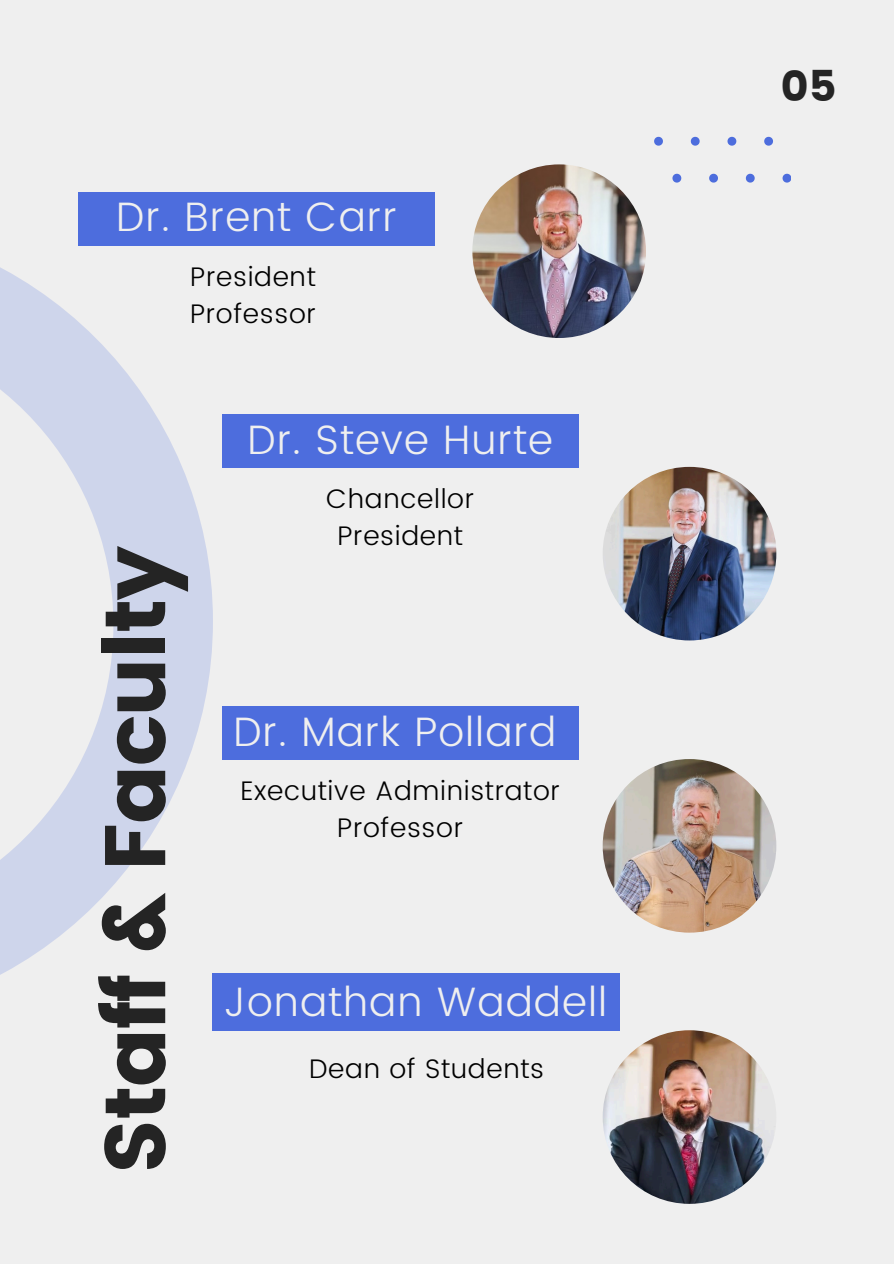
<style>
.page{position:relative;width:894px;height:1264px;background:#fff}
.page>*{position:absolute;margin:0;border:0;box-sizing:border-box;transform-origin:0 0}
.t1{font:85.65px "Poppins";letter-spacing:-.025em;color:#242424}
.t2{font:42.6px "Poppins";color:#242424}
.t3{font:300 41.1px "Poppins";letter-spacing:.025em;color:#efefef}
.t4{font:300 26.85px/37.2px "Poppins";letter-spacing:.025em;color:#000;text-align:center}
</style>
<div class="page">
<div style="left:0;top:0;width:893px;height:1263px;background:#efefef"></div>
<svg style="left:0;top:245px;width:213px;height:730px"></svg>
<img style="left:472px;top:164px;width:173px;height:174px;border-radius:50%">
<svg style="left:654px;top:137px;width:8px;height:9px"></svg>
<svg style="left:690px;top:137px;width:9px;height:9px"></svg>
<svg style="left:727px;top:137px;width:9px;height:9px"></svg>
<svg style="left:764px;top:137px;width:8px;height:9px"></svg>
<svg style="left:672px;top:174px;width:9px;height:9px"></svg>
<svg style="left:709px;top:174px;width:8px;height:9px"></svg>
<svg style="left:745px;top:174px;width:9px;height:9px"></svg>
<svg style="left:782px;top:174px;width:8px;height:9px"></svg>
<div style="left:78px;top:192px;width:357px;height:53px;background:#4d6ddd"></div>
<div style="left:222px;top:414px;width:356px;height:54px;background:#4d6ddd"></div>
<div style="left:222px;top:706px;width:356px;height:54px;background:#4d6ddd"></div>
<div style="left:211px;top:972px;width:408px;height:58px;background:#4d6ddd"></div>
<img style="left:602px;top:467px;width:174px;height:173px;border-radius:50%">
<img style="left:602px;top:759px;width:174px;height:173px;border-radius:50%">
<img style="left:602px;top:1030px;width:174px;height:173px;border-radius:50%">
<p class="t3" style="left:116px;top:193px;width:282px">Dr. Brent Carr</p>
<p class="t4" style="left:190px;top:258px;width:127px;text-align:left">President<br>Professor</p>
<p class="t1" style="left:85px;top:1174px;width:630px;rotate:-90deg">Staff &amp; Faculty</p>
<h3 class="t3" style="left:247px;top:416px;width:307px">Dr. Steve Hurte</h3>
<p class="t4" style="left:326px;top:480px;width:149px">Chancellor<br>President</p>
<h3 class="t3" style="left:233px;top:708px;width:324px">Dr. Mark Pollard</h3>
<p class="t4" style="left:240px;top:772px;width:321px">Executive Administrator<br>Professor</p>
<h3 class="t3" style="left:224px;top:978px;width:384px">Jonathan Waddell</h3>
<p class="t4" style="left:309px;top:1049px;width:236px">Dean of Students</p>
<h2 class="t2" style="left:780px;top:61px;width:57px">05</h2>
</div>
